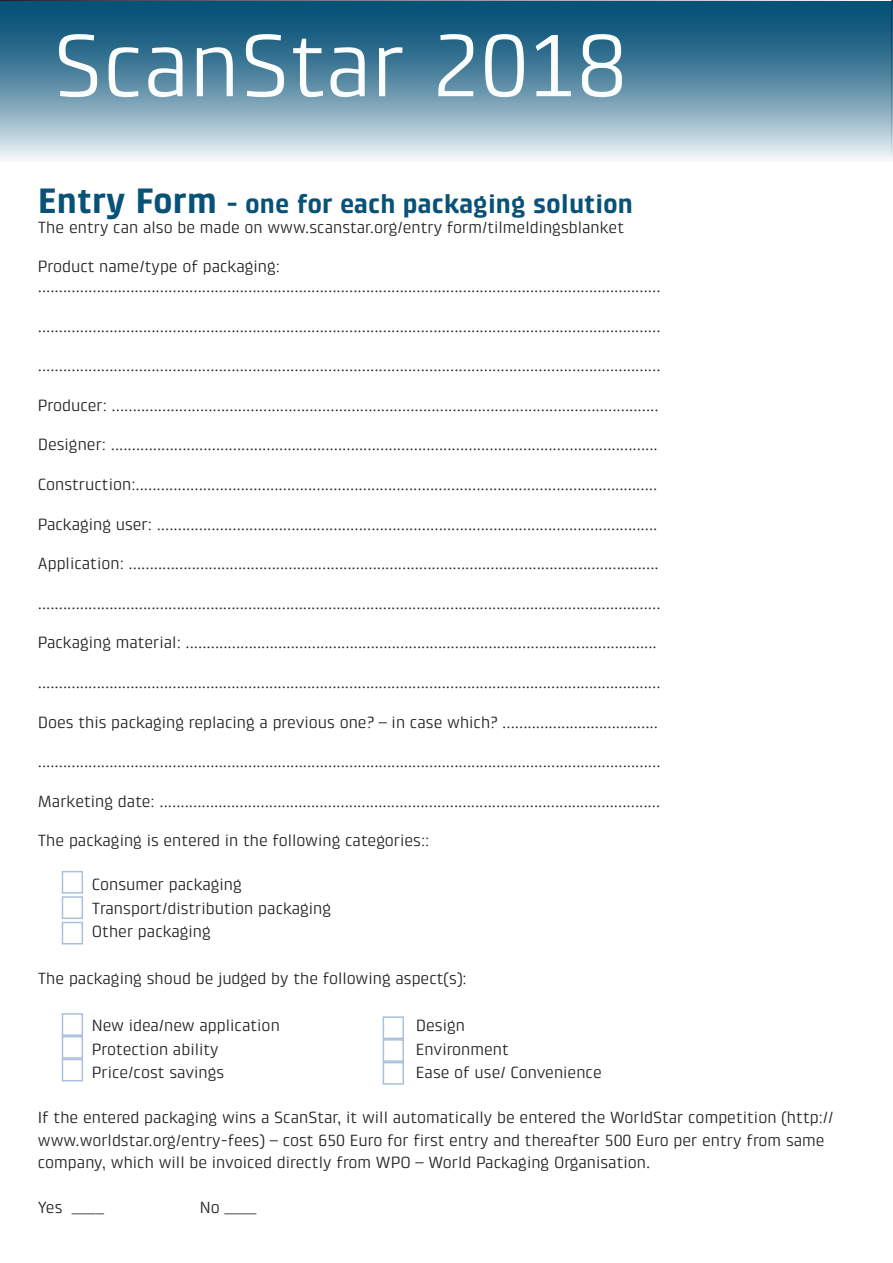
<style>
.page{position:relative;width:893px;height:1263px;background:#fff}
.page>*{position:absolute;margin:0;border:0;box-sizing:border-box;transform-origin:0 0}
.t1{font:90px "Klint Pro";color:#fbfdfc}
.t2{font:700 27px "Klint Pro";color:#085278}
.t3{font:16.5px/22.5px "Klint Pro";color:#231f20}
.s1{font-size:36px}
</style>
<div class="page">
<div style="left:62px;top:896px;width:21px;height:23px;border:2px solid #aac1dd"></div>
<div style="left:62px;top:922px;width:21px;height:22px;border:2px solid #aac1dd"></div>
<div style="left:62px;top:871px;width:21px;height:23px;border:2px solid #aac1dd"></div>
<div style="left:62px;top:1013px;width:21px;height:23px;border:2px solid #aac1dd"></div>
<div style="left:62px;top:1036px;width:21px;height:23px;border:2px solid #aac1dd"></div>
<div style="left:62px;top:1059px;width:21px;height:22px;border:2px solid #aac1dd"></div>
<div style="left:383px;top:1016px;width:21px;height:23px;border:2px solid #aac1dd"></div>
<div style="left:383px;top:1039px;width:21px;height:23px;border:2px solid #aac1dd"></div>
<div style="left:383px;top:1062px;width:21px;height:23px;border:2px solid #aac1dd"></div>
<svg style="left:0;top:0;width:891px;height:159px;background:#6391a9"></svg>
<svg style="left:891px;top:0;width:2px;height:161px"></svg>
<p class="t1" style="left:53px;top:14px;width:574px">ScanStar 2018</p>
<p class="t2" style="left:38px;top:188px;width:597px"><span class="s1">Entry Form</span> - one for each packaging solution</p>
<p class="t3" style="left:38px;top:216px;width:588px">The entry can also be made on www.scanstar.org/entry form/tilmeldingsblanket</p>
<p class="t3" style="left:38px;top:255px;width:244px">Product name/type of packaging:</p>
<p class="t3" style="left:38px;top:275px;width:624px">....................................................................................................................................................</p>
<p class="t3" style="left:38px;top:315px;width:624px">....................................................................................................................................................</p>
<p class="t3" style="left:38px;top:354px;width:624px">....................................................................................................................................................</p>
<p class="t3" style="left:38px;top:394px;width:622px">Producer: ..................................................................................................................................</p>
<p class="t3" style="left:38px;top:433px;width:621px">Designer: ..................................................................................................................................</p>
<p class="t3" style="left:38px;top:473px;width:621px">Construction:............................................................................................................................</p>
<p class="t3" style="left:38px;top:513px;width:621px">Packaging user: .......................................................................................................................</p>
<p class="t3" style="left:38px;top:552px;width:622px">Application: ..............................................................................................................................</p>
<p class="t3" style="left:38px;top:592px;width:624px">....................................................................................................................................................</p>
<p class="t3" style="left:38px;top:631px;width:620px">Packaging material: ................................................................................................................</p>
<p class="t3" style="left:38px;top:671px;width:624px">....................................................................................................................................................</p>
<p class="t3" style="left:38px;top:711px;width:622px">Does this packaging replacing a previous one? – in case which? .....................................</p>
<p class="t3" style="left:38px;top:750px;width:624px">....................................................................................................................................................</p>
<p class="t3" style="left:38px;top:790px;width:624px">Marketing date: .......................................................................................................................</p>
<p class="t3" style="left:38px;top:829px;width:393px">The packaging is entered in the following categories::</p>
<p class="t3" style="left:92px;top:873px;width:151px">Consumer packaging</p>
<p class="t3" style="left:92px;top:897px;width:241px">Transport/distribution packaging</p>
<p class="t3" style="left:92px;top:920px;width:121px">Other packaging</p>
<p class="t3" style="left:38px;top:966px;width:431px">The packaging shoud be judged by the following aspect(s):</p>
<p class="t3" style="left:92px;top:1014px;width:190px">New idea/new application</p>
<p class="t3" style="left:416px;top:1014px;width:51px">Design</p>
<p class="t3" style="left:92px;top:1038px;width:129px">Protection ability</p>
<p class="t3" style="left:416px;top:1038px;width:95px">Environment</p>
<p class="t3" style="left:92px;top:1061px;width:134px">Price/cost savings</p>
<p class="t3" style="left:416px;top:1061px;width:187px">Ease of use/ Convenience</p>
<p class="t3" style="left:38px;top:1106px;width:797px">If the entered packaging wins a ScanStar, it will automatically be entered the WorldStar competition (http:// www.worldstar.org/entry-fees) – cost 650 Euro for first entry and thereafter 500 Euro per entry from same company, which will be invoiced directly from WPO – World Packaging Organisation.</p>
<p class="t3" style="left:38px;top:1196px;width:68px">Yes ____</p>
<p class="t3" style="left:200px;top:1196px;width:58px">No ____</p>
</div>
